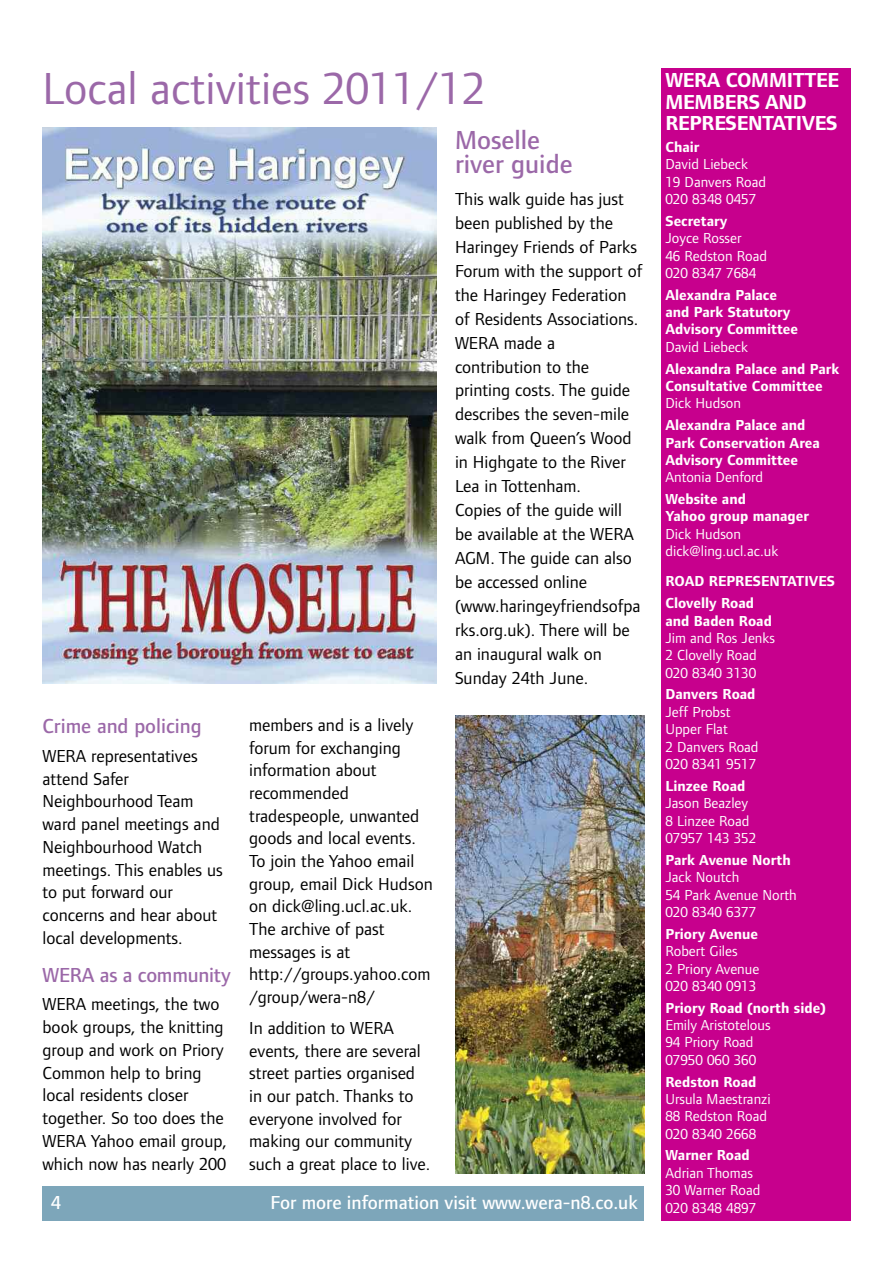
<style>
.page{position:relative;width:893px;height:1263px;background:#fff}
.page>*{position:absolute;margin:0;border:0;box-sizing:border-box;transform-origin:0 0}
.t1{font:46.5px "Foundry Form Sans";color:#9b68a8}
.t2{font:500 27px/23.9px "Foundry Form Sans";color:#9b68a8}
.t3{font:700 21px/21.3px "Foundry Form Sans";letter-spacing:-.015em;color:#fff}
.t4{font:500 21px "Foundry Form Sans";color:#9b68a8}
.t5{font:500 19.5px "Foundry Form Sans";color:#fff}
.t6{font:18px/23.9px "Foundry Form Sans";color:#000}
.t7{font:15px/17.4px "Foundry Form Sans";color:#fff}
.t8{font:700 15px/17.4px "Foundry Form Sans";color:#fff}
</style>
<div class="page">
<div style="left:661px;top:68px;width:189px;height:1152px;background:#c7008d"></div>
<div style="left:43px;top:1186px;width:601px;height:34px;background:#7da6ba"></div>
<img style="left:43px;top:128px;width:394px;height:556px">
<img style="left:455px;top:716px;width:189px;height:457px">
<h1 class="t1" style="left:43px;top:71px;width:444px">Local activities 2011/12</h1>
<p class="t3" style="left:665px;top:71px;width:175px">WERA COMMITTEE<br>MEMBERS AND<br>REPRESENTATIVES</p>
<p class="t8" style="left:665px;top:139px;width:35px">Chair</p>
<p class="t7" style="left:665px;top:157px;width:102px">David Liebeck<br>19 Danvers Road<br>020 8348 0457</p>
<p class="t8" style="left:665px;top:213px;width:63px">Secretary</p>
<p class="t7" style="left:665px;top:231px;width:103px">Joyce Rosser<br>46 Redston Road<br>020 8347 7684</p>
<p class="t8" style="left:665px;top:287px;width:134px">Alexandra Palace and Park Statutory<br>Advisory Committee</p>
<p class="t7" style="left:665px;top:339px;width:84px">David Liebeck</p>
<p class="t8" style="left:665px;top:361px;width:175px">Alexandra Palace and Park<br>Consultative Committee</p>
<p class="t7" style="left:665px;top:396px;width:77px">Dick Hudson</p>
<p class="t8" style="left:665px;top:418px;width:156px">Alexandra Palace and<br>Park Conservation Area<br>Advisory Committee</p>
<p class="t7" style="left:665px;top:470px;width:99px">Antonia Denford</p>
<p class="t8" style="left:665px;top:491px;width:145px">Website and<br>Yahoo group manager</p>
<p class="t7" style="left:665px;top:526px;width:114px">Dick Hudson dick@ling.ucl.ac.uk</p>
<p class="t8" style="left:665px;top:572px;width:171px;line-height:21.6px">ROAD REPRESENTATIVES<br>Clovelly Road</p>
<p class="t8" style="left:665px;top:613px;width:108px">and Baden Road</p>
<p class="t7" style="left:665px;top:630px;width:111px">Jim and Ros Jenks<br>2 Clovelly Road<br>020 8340 3130</p>
<p class="t8" style="left:665px;top:687px;width:92px">Danvers Road</p>
<p class="t7" style="left:665px;top:704px;width:95px">Jeff Probst<br>Upper Flat<br>2 Danvers Road<br>020 8341 9517</p>
<p class="t8" style="left:665px;top:778px;width:81px">Linzee Road</p>
<p class="t7" style="left:665px;top:796px;width:92px">Jason Beazley<br>8 Linzee Road<br>07957 143 352</p>
<p class="t8" style="left:665px;top:852px;width:127px">Park Avenue North</p>
<p class="t7" style="left:665px;top:870px;width:133px">Jack Noutch<br>54 Park Avenue North<br>020 8340 6377</p>
<p class="t8" style="left:665px;top:926px;width:94px">Priory Avenue</p>
<p class="t7" style="left:665px;top:943px;width:95px">Robert Giles<br>2 Priory Avenue<br>020 8340 0913</p>
<p class="t8" style="left:665px;top:1000px;width:162px">Priory Road (north side)</p>
<p class="t7" style="left:665px;top:1017px;width:107px">Emily Aristotelous<br>94 Priory Road<br>07950 060 360</p>
<p class="t8" style="left:665px;top:1074px;width:93px">Redston Road</p>
<p class="t7" style="left:665px;top:1091px;width:107px">Ursula Maestranzi<br>88 Redston Road<br>020 8340 2668</p>
<p class="t8" style="left:665px;top:1148px;width:86px">Warner Road</p>
<p class="t7" style="left:665px;top:1165px;width:96px">Adrian Thomas<br>30 Warner Road</p>
<h2 class="t2" style="left:455px;top:130px;width:119px">Moselle river guide</h2>
<p class="t6" style="left:455px;top:189px;width:189px">This walk guide has just been published by the<br>Haringey Friends of Parks<br>Forum with the support of the Haringey Federation of Residents Associations.<br>WERA made a contribution to the printing costs. The guide describes the seven-mile walk from Queen’s Wood in Highgate to the River<br>Lea in Tottenham.<br>Copies of the guide will be available at the WERA<br>AGM. The guide can also be accessed online (www.haringeyfriendsofpa rks.org.uk). There will be an inaugural walk on<br>Sunday 24th June.</p>
<p class="t6" style="left:249px;top:715px;width:185px;line-height:22.6px">members and is a lively forum for exchanging information about recommended tradespeople, unwanted goods and local events.<br>To join the Yahoo email group, email Dick Hudson on dick@ling.ucl.ac.uk.<br>The archive of past messages is at http://groups.yahoo.com /group/wera-n8/</p>
<p class="t6" style="left:249px;top:1018px;width:182px;line-height:22.6px">In addition to WERA events, there are several street parties organised in our patch. Thanks to everyone involved for making our community such a great place to live.</p>
<p class="t4" style="left:43px;top:718px;width:161px">Crime and policing</p>
<p class="t6" style="left:43px;top:746px;width:182px;line-height:22.8px">WERA representatives attend Safer<br>Neighbourhood Team ward panel meetings and<br>Neighbourhood Watch meetings. This enables us to put forward our concerns and hear about local developments.</p>
<p class="t4" style="left:43px;top:967px;width:190px">WERA as a community</p>
<p class="t6" style="left:43px;top:994px;width:186px;line-height:22.8px">WERA meetings, the two book groups, the knitting group and work on Priory<br>Common help to bring local residents closer together. So too does the<br>WERA Yahoo email group, which now has nearly 200</p>
<p class="t5" style="left:51px;top:1195px;width:11px">4</p>
<p class="t5" style="left:270px;top:1195px;width:369px">For more information visit www.wera-n8.co.uk</p>
<p class="t7" style="left:665px;top:1200px;width:92px">020 8348 4897</p>
</div>
